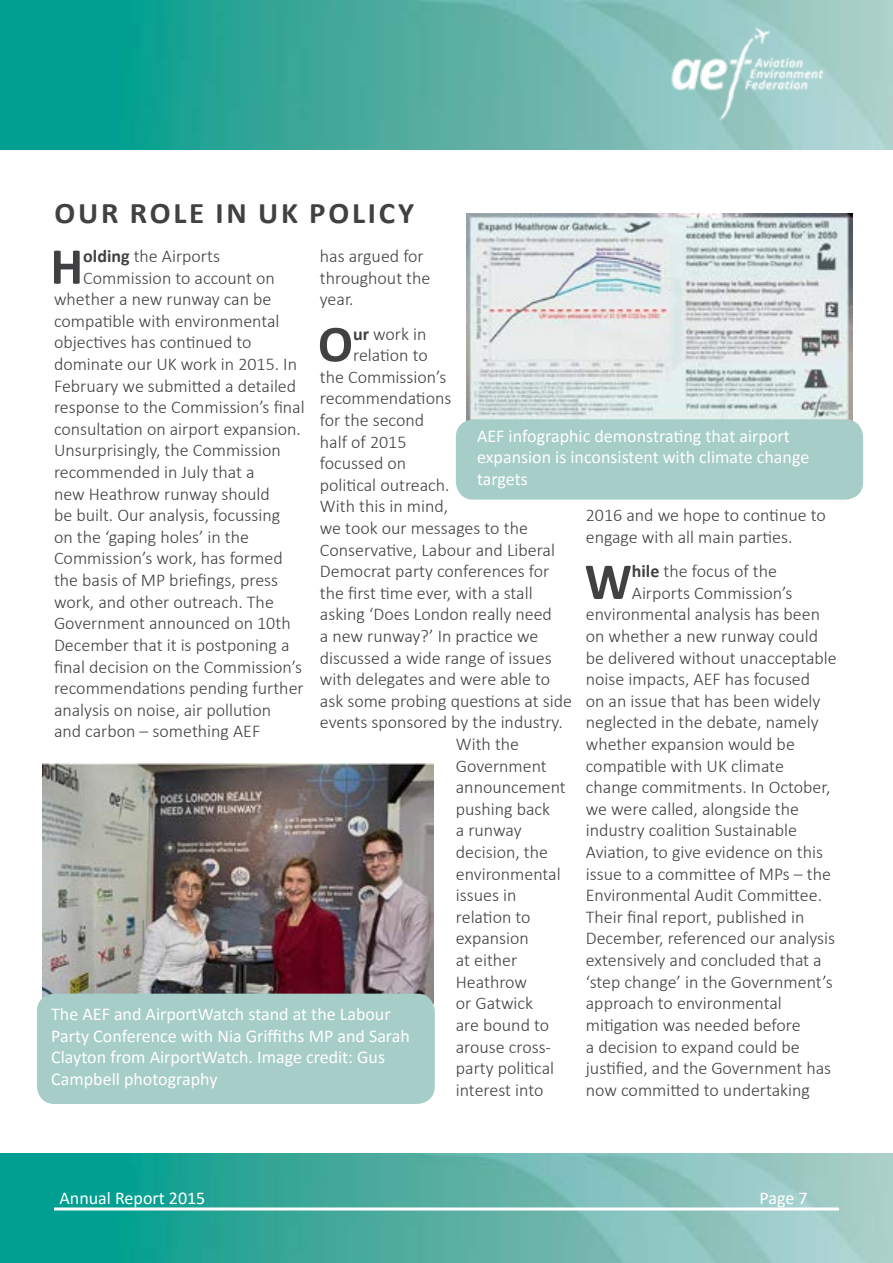
<style>
.page{position:relative;width:893px;height:1263px;background:#fff}
.page>*{position:absolute;margin:0;border:0;box-sizing:border-box;transform-origin:0 0}
.t1{font:700 52.05px "Calibri";color:#414042}
.t2{font:700 30px "Calibri";letter-spacing:.09em;color:#414042}
.t3{font:300 18px/21.6px "Calibri";color:#414042}
.t4{font:18px/21.6px "Calibri";color:#fff}
.s1{font-weight:700}
</style>
<div class="page">
<img style="left:0;top:1154px;width:893px;height:109px">
<img style="left:0;top:0;width:893px;height:150px">
<hr style="left:54px;top:1207px;width:785px;height:3px;background:#fff">
<img style="left:659px;top:18px;width:180px;height:114px">
<img style="left:43px;top:764px;width:390px;height:239px">
<div style="left:37px;top:994px;width:398px;height:110px;background:#a6cdc7;border-radius:18px"></div>
<img style="left:466px;top:214px;width:387px;height:207px">
<div style="left:456px;top:419px;width:407px;height:81px;background:#a6cdc7;border-radius:18px"></div>
<h2 class="t2" style="left:55px;top:192px;width:22px">OUR</h2>
<h2 class="t2" style="left:130px;top:192px;width:267px">ROLE IN UK POLICY</h2>
<h1 class="t1" style="left:50px;top:230px;width:27px">H</h1>
<p class="t3" style="left:83px;top:245px;width:138px"><span class="s1">OLDING</span> the Airports</p>
<p class="t3" style="left:320px;top:245px;width:112px">has argued for throughout the year.</p>
<h1 class="t1" style="left:318px;top:307px;width:33px">O</h1>
<p class="t3" style="left:353px;top:323px;width:75px"><span class="s1">UR</span> work in</p>
<p class="t3" style="left:83px;top:267px;width:193px">Commission to account on</p>
<p class="t3" style="left:54px;top:288px;width:219px">whether a new runway can be</p>
<p class="t3" style="left:54px;top:310px;width:227px">compatible with environmental</p>
<p class="t3" style="left:54px;top:331px;width:199px">objectives has continued to</p>
<p class="t3" style="left:54px;top:353px;width:245px">dominate our UK work in 2015. In</p>
<p class="t3" style="left:54px;top:375px;width:244px">February we submitted a detailed</p>
<p class="t3" style="left:54px;top:396px;width:252px">response to the Commission’s final</p>
<p class="t3" style="left:54px;top:418px;width:248px">consultation on airport expansion.</p>
<p class="t3" style="left:54px;top:439px;width:228px">Unsurprisingly, the Commission</p>
<p class="t3" style="left:54px;top:461px;width:202px">recommended in July that a</p>
<p class="t3" style="left:54px;top:483px;width:217px">new Heathrow runway should</p>
<p class="t3" style="left:54px;top:504px;width:228px">be built. Our analysis, focussing</p>
<p class="t3" style="left:54px;top:526px;width:197px">on the ‘gaping holes’ in the</p>
<p class="t3" style="left:54px;top:547px;width:230px">Commission’s work, has formed</p>
<p class="t3" style="left:54px;top:569px;width:226px">the basis of MP briefings, press</p>
<p class="t3" style="left:54px;top:591px;width:221px">work, and other outreach. The</p>
<p class="t3" style="left:54px;top:612px;width:238px">Government announced on 10th</p>
<p class="t3" style="left:54px;top:634px;width:237px">December that it is postponing a</p>
<p class="t3" style="left:54px;top:655px;width:250px">final decision on the Commission’s</p>
<p class="t3" style="left:54px;top:677px;width:251px">recommendations pending further</p>
<p class="t3" style="left:54px;top:699px;width:219px">analysis on noise, air pollution</p>
<p class="t3" style="left:54px;top:720px;width:208px">and carbon – something AEF</p>
<p class="t3" style="left:353px;top:344px;width:76px">relation to</p>
<p class="t3" style="left:320px;top:366px;width:128px">the Commission’s</p>
<p class="t3" style="left:320px;top:387px;width:133px">recommendations</p>
<p class="t3" style="left:320px;top:409px;width:106px">for the second</p>
<p class="t3" style="left:320px;top:431px;width:88px">half of 2015</p>
<p class="t3" style="left:320px;top:452px;width:88px">focussed on</p>
<p class="t3" style="left:320px;top:474px;width:131px">political outreach.</p>
<p class="t3" style="left:320px;top:495px;width:130px">With this in mind,</p>
<p class="t3" style="left:320px;top:517px;width:210px">we took our messages to the</p>
<p class="t3" style="left:320px;top:539px;width:237px">Conservative, Labour and Liberal</p>
<p class="t3" style="left:320px;top:560px;width:231px">Democrat party conferences for</p>
<p class="t3" style="left:320px;top:582px;width:214px">the first time ever, with a stall</p>
<p class="t3" style="left:320px;top:603px;width:234px">asking ‘Does London really need</p>
<p class="t3" style="left:320px;top:625px;width:220px">a new runway?’ In practice we</p>
<p class="t3" style="left:320px;top:647px;width:233px">discussed a wide range of issues</p>
<p class="t3" style="left:320px;top:668px;width:232px">with delegates and were able to</p>
<p class="t3" style="left:320px;top:690px;width:254px">ask some probing questions at side</p>
<p class="t3" style="left:320px;top:711px;width:244px">events sponsored by the industry.</p>
<p class="t3" style="left:456px;top:733px;width:65px">With the</p>
<p class="t3" style="left:456px;top:755px;width:93px">Government</p>
<p class="t3" style="left:456px;top:776px;width:112px">announcement</p>
<p class="t3" style="left:456px;top:798px;width:96px">pushing back</p>
<p class="t3" style="left:456px;top:819px;width:67px">a runway</p>
<p class="t3" style="left:456px;top:841px;width:94px">decision, the</p>
<p class="t3" style="left:456px;top:863px;width:106px">environmental</p>
<p class="t3" style="left:456px;top:884px;width:62px">issues in</p>
<p class="t3" style="left:456px;top:906px;width:76px">relation to</p>
<p class="t3" style="left:456px;top:927px;width:75px">expansion</p>
<p class="t3" style="left:456px;top:949px;width:63px">at either</p>
<p class="t3" style="left:456px;top:971px;width:73px">Heathrow</p>
<p class="t3" style="left:456px;top:992px;width:79px">or Gatwick</p>
<p class="t3" style="left:456px;top:1014px;width:95px">are bound to</p>
<p class="t3" style="left:456px;top:1035px;width:97px">arouse cross-</p>
<p class="t3" style="left:456px;top:1057px;width:100px">party political</p>
<p class="t3" style="left:456px;top:1079px;width:89px">interest into</p>
<p class="t4" style="left:477px;top:424px;width:334px">AEF infographic demonstrating that airport expansion is inconsistent with climate change targets</p>
<p class="t3" style="left:586px;top:504px;width:241px">2016 and we hope to continue to engage with all main parties.</p>
<h1 class="t1" style="left:585px;top:545px;width:49px">W</h1>
<p class="t3" style="left:632px;top:560px;width:147px"><span class="s1">HILE</span> the focus of the</p>
<p class="t3" style="left:632px;top:582px;width:162px">Airports Commission’s</p>
<p class="t3" style="left:586px;top:603px;width:236px">environmental analysis has been</p>
<p class="t3" style="left:586px;top:625px;width:234px">on whether a new runway could</p>
<p class="t3" style="left:586px;top:647px;width:252px">be delivered without unacceptable</p>
<p class="t3" style="left:586px;top:668px;width:226px">noise impacts, AEF has focused</p>
<p class="t3" style="left:586px;top:690px;width:236px">on an issue that has been widely</p>
<p class="t3" style="left:586px;top:711px;width:234px">neglected in the debate, namely</p>
<p class="t3" style="left:586px;top:733px;width:211px">whether expansion would be</p>
<p class="t3" style="left:586px;top:755px;width:200px">compatible with UK climate</p>
<p class="t3" style="left:586px;top:776px;width:246px">change commitments. In October,</p>
<p class="t3" style="left:586px;top:798px;width:215px">we were called, alongside the</p>
<p class="t3" style="left:586px;top:819px;width:213px">industry coalition Sustainable</p>
<p class="t3" style="left:586px;top:841px;width:239px">Aviation, to give evidence on this</p>
<p class="t3" style="left:586px;top:863px;width:247px">issue to a committee of MPs – the</p>
<p class="t3" style="left:586px;top:884px;width:238px">Environmental Audit Committee.</p>
<p class="t3" style="left:586px;top:906px;width:220px">Their final report, published in</p>
<p class="t3" style="left:586px;top:927px;width:251px">December, referenced our analysis</p>
<p class="t3" style="left:586px;top:949px;width:237px">extensively and concluded that a</p>
<p class="t3" style="left:586px;top:971px;width:248px">‘step change’ in the Government’s</p>
<p class="t3" style="left:586px;top:992px;width:197px">approach to environmental</p>
<p class="t3" style="left:586px;top:1014px;width:216px">mitigation was needed before</p>
<p class="t3" style="left:586px;top:1035px;width:215px">a decision to expand could be</p>
<p class="t3" style="left:586px;top:1057px;width:247px">justified, and the Government has</p>
<p class="t3" style="left:586px;top:1079px;width:226px">now committed to undertaking</p>
<p class="t4" style="left:51px;top:1003px;width:360px">The AEF and AirportWatch stand at the Labour Party Conference with Nia Griffiths MP and Sarah Clayton from AirportWatch. Image credit: Gus Campbell photography</p>
<p class="t4" style="left:60px;top:1186px;width:147px">Annual Report 2015</p>
<p class="t4" style="left:759px;top:1186px;width:50px">Page 7</p>
</div>
